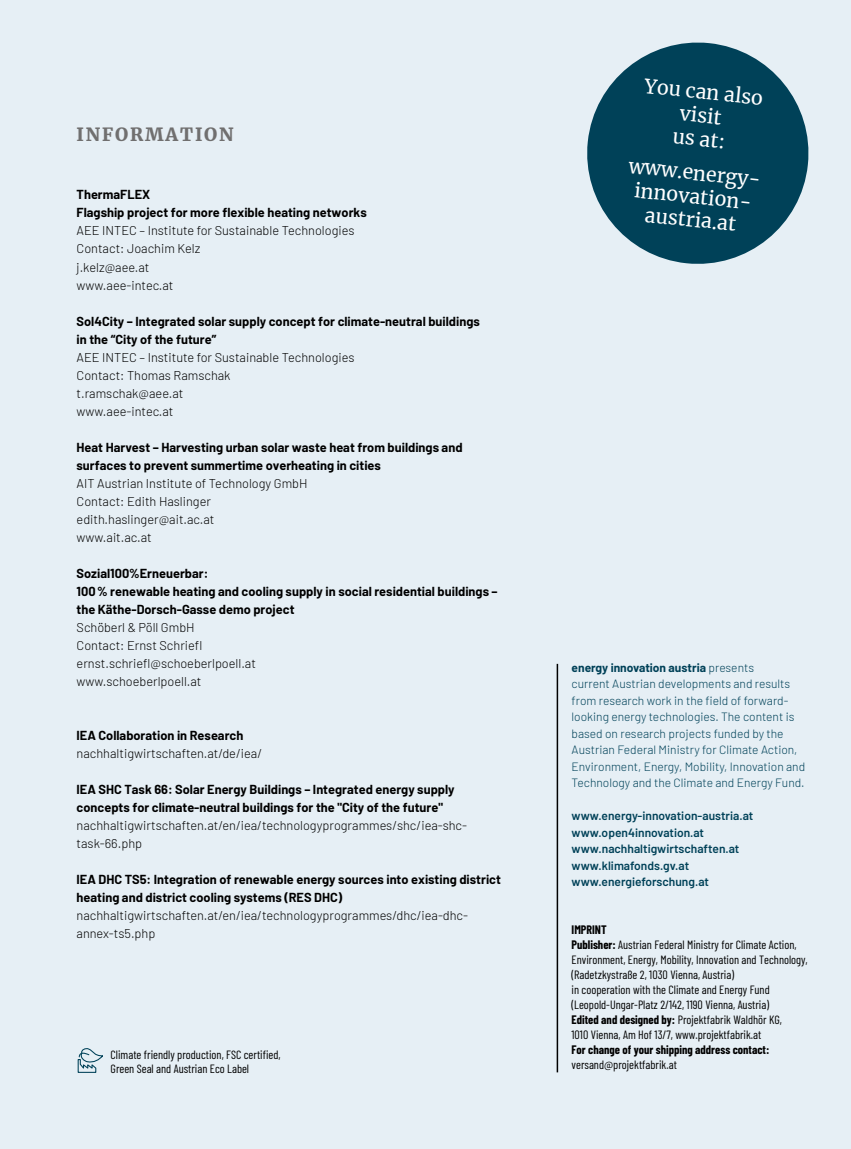
<style>
.page{position:relative;width:851px;height:1149px;background:#fff}
.page>*{position:absolute;margin:0;border:0;box-sizing:border-box;transform-origin:0 0}
.t1{font:19.5px/23.4px "Merriweather";color:#fff;text-align:center}
.t2{font:900 18px "Merriweather";letter-spacing:.1em;color:#706f6f}
.t3{font:700 12.75px/18px "Barlow";color:#000}
.t4{font:300 12.75px/18px "Barlow";color:#000}
.t5{font:12px/15px "Barlow Condensed";color:#000}
.t6{font:300 12px/16.5px "Barlow";color:#004158}
.t7{font:600 12px/16.5px "Barlow";color:#004158}
.t8{font:700 12px "Barlow Condensed";color:#000}
.s1{font-weight:700}
</style>
<div class="page">
<div style="left:0;top:0;width:850px;height:1148px;background:#e6eff5"></div>
<svg style="left:78px;top:1048px;width:24px;height:24px"></svg>
<hr style="left:556px;top:663px;width:2px;height:408px;background:#000">
<svg style="left:587px;top:42px;width:222px;height:222px;fill:#004158"></svg>
<h2 class="t2" style="left:77px;top:122px;width:159px">INFORMATION</h2>
<p class="t3" style="left:77px;top:185px;width:292px">ThermaFLEX<br>Flagship project for more flexible heating networks</p>
<p class="t4" style="left:77px;top:221px;width:279px">AEE INTEC – Institute for Sustainable Technologies<br>Contact: Joachim Kelz<br>j.kelz@aee.at<br>www.aee-intec.at</p>
<p class="t3" style="left:77px;top:311px;width:404px">Sol4City – Integrated solar supply concept for climate-neutral buildings in the “City of the future”</p>
<p class="t4" style="left:77px;top:347px;width:279px">AEE INTEC – Institute for Sustainable Technologies<br>Contact: Thomas Ramschak<br>t.ramschak@aee.at<br>www.aee-intec.at</p>
<p class="t3" style="left:77px;top:437px;width:387px">Heat Harvest – Harvesting urban solar waste heat from buildings and surfaces to prevent summertime overheating in cities</p>
<p class="t4" style="left:77px;top:473px;width:232px">AIT Austrian Institute of Technology GmbH<br>Contact: Edith Haslinger edith.haslinger@ait.ac.at<br>www.ait.ac.at</p>
<p class="t3" style="left:77px;top:563px;width:422px">Sozial100%Erneuerbar:<br>100% renewable heating and cooling supply in social residential buildings – the Käthe-Dorsch-Gasse demo project</p>
<p class="t4" style="left:77px;top:617px;width:181px">Schöberl &amp; Pöll GmbH<br>Contact: Ernst Schriefl ernst.schriefl@schoeberlpoell.at www.schoeberlpoell.at</p>
<p class="t3" style="left:77px;top:725px;width:168px">IEA Collaboration in Research</p>
<p class="t4" style="left:77px;top:743px;width:187px">nachhaltigwirtschaften.at/de/iea/</p>
<p class="t3" style="left:77px;top:779px;width:379px">IEA SHC Task 66: Solar Energy Buildings – Integrated energy supply concepts for climate-neutral buildings for the "City of the future"</p>
<p class="t4" style="left:77px;top:815px;width:392px">nachhaltigwirtschaften.at/en/iea/technologyprogrammes/shc/iea-shc&shy;task-66.php</p>
<p class="t3" style="left:77px;top:869px;width:426px">IEA DHC TS5: Integration of renewable energy sources into existing district heating and district cooling systems (RES DHC)</p>
<p class="t4" style="left:77px;top:905px;width:393px">nachhaltigwirtschaften.at/en/iea/technologyprogrammes/dhc/iea-dhc&shy;annex-ts5.php</p>
<p class="t5" style="left:111px;top:1045px;width:171px;line-height:14.4px">Climate friendly production, FSC certified,<br>Green Seal and Austrian Eco Label</p>
<h1 class="t1" style="left:646px;top:74px;width:121px;rotate:6deg">You can also visit<br>us at:</h1>
<h1 class="t1" style="left:630px;top:153px;width:132px;rotate:6deg">www.energy&shy;innovation&shy;austria.at</h1>
<p class="t6" style="left:571px;top:658px;width:235px"><span class="s1">energy innovation austria</span> presents<br>current Austrian developments and results from research work in the field of forward&shy;looking energy technologies. The content is based on research projects funded by the Austrian Federal Ministry for Climate Action, Environment, Energy, Mobility, Innovation and Technology and the Climate and Energy Fund.</p>
<p class="t7" style="left:571px;top:806px;width:183px">www.energy-innovation-austria.at www.open4innovation.at www.nachhaltigwirtschaften.at www.klimafonds.gv.at www.energieforschung.at</p>
<p class="t5" style="left:571px;top:921px;width:237px"><span class="s1">IMPRINT<br>Publisher:</span> Austrian Federal Ministry for Climate Action, Environment, Energy, Mobility, Innovation and Technology, (Radetzkystraße 2, 1030 Vienna, Austria)<br>in cooperation with the Climate and Energy Fund (Leopold-Ungar-Platz 2/142, 1190 Vienna, Austria)<br><span class="s1">Edited and designed by:</span> Projektfabrik Waldhör KG,<br>1010 Vienna, Am Hof 13/7, www.projektfabrik.at</p>
<p class="t8" style="left:571px;top:1041px;width:199px">For change of your shipping address contact:</p>
<p class="t5" style="left:571px;top:1056px;width:107px">versand@projektfabrik.at</p>
</div>
